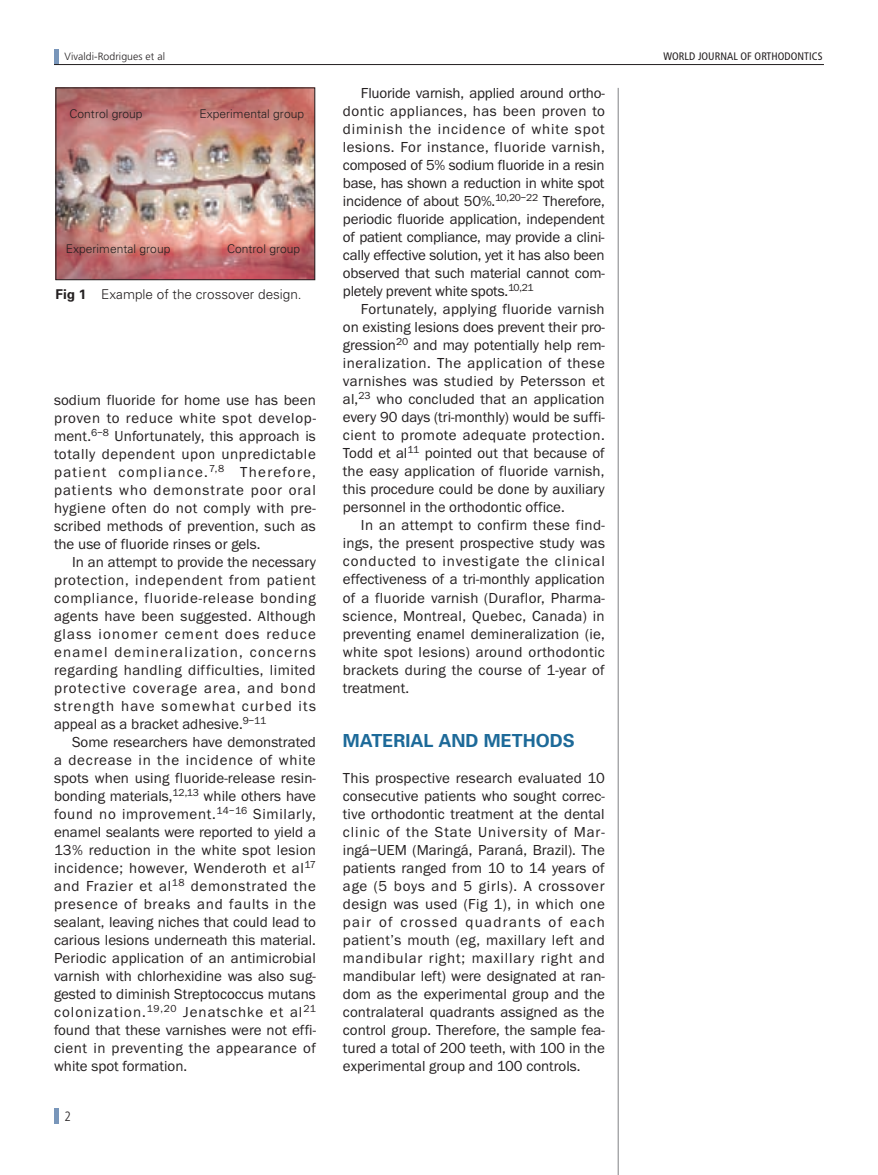
<style>
.page{position:relative;width:878px;height:1175px;background:#fff}
.page>*{position:absolute;margin:0;border:0;box-sizing:border-box;transform-origin:0 0}
.t1{font:700 18px "Univers";color:#1d6a99}
.t2{font:15px/18px "Franklin Gothic EF";color:#231f20;text-align:justify}
.t3{font:300 13.5px "Univers";color:#231f20}
.t4{font:300 condensed 13.5px "Frutiger";color:#231f20}
.t5{font:300 12px "Univers";letter-spacing:.005em;color:#231f20}
.t6{font:condensed 10.8px "Frutiger";letter-spacing:.005em;color:#231f20}
.t7{font:300 10.5px "Frutiger";letter-spacing:.005em;color:#231f20}
.s1{font-weight:700}
</style>
<div class="page">
<hr style="left:54px;top:50px;width:4px;height:15px;background:#7996ba">
<hr style="left:54px;top:64px;width:770px;height:1px;background:#231f20">
<hr style="left:54px;top:1108px;width:4px;height:16px;background:#7996ba">
<hr style="left:617px;top:88px;width:1px;height:1086px;background:#808285">
<img style="left:58px;top:89px;width:255px;height:189px">
<div style="left:56px;top:87px;width:259px;height:193px;border:1px solid #231f20"></div>
<p class="t7" style="left:65px;top:52px;width:102px">Vivaldi-Rodrigues et al</p>
<p class="t6" style="left:663px;top:52px;width:161px">WORLD JOURNAL OF ORTHODONTICS</p>
<p class="t5" style="left:69px;top:109px;width:75px">Control group</p>
<p class="t5" style="left:199px;top:109px;width:106px">Experimental group</p>
<p class="t5" style="left:66px;top:244px;width:106px">Experimental group</p>
<p class="t5" style="left:227px;top:244px;width:75px">Control group</p>
<p class="t3" style="left:56px;top:289px;width:248px"><span class="s1">Fig 1</span> Example of the crossover design.</p>
<p class="t2" style="left:54px;top:390px;width:263px">sodium fluoride for home use has been proven to reduce white spot develop&shy;ment.<sup>6–8</sup> Unfortunately, this approach is totally dependent upon unpredictable patient compliance.<sup>7,8</sup> Therefore, patients who demonstrate poor oral hygiene often do not comply with pre&shy;scribed methods of prevention, such as the use of fluoride rinses or gels.</p>
<p class="t2" style="left:54px;top:552px;width:263px;text-indent:18px">In an attempt to provide the necessary protection, independent from patient compliance, fluoride-release bonding agents have been suggested. Although glass ionomer cement does reduce enamel demineralization, concerns regarding handling difficulties, limited protective coverage area, and bond strength have somewhat curbed its appeal as a bracket adhesive.<sup>9–11</sup></p>
<p class="t2" style="left:54px;top:732px;width:263px;text-indent:18px">Some researchers have demonstrated a decrease in the incidence of white spots when using fluoride-release resin&shy;bonding materials,<sup>12,13</sup> while others have found no improvement.<sup>14–16</sup> Similarly, enamel sealants were reported to yield a 13% reduction in the white spot lesion incidence; however, Wenderoth et al<sup>17 </sup>and Frazier et al<sup>18</sup> demonstrated the presence of breaks and faults in the sealant, leaving niches that could lead to carious lesions underneath this material.<br>Periodic application of an antimicrobial varnish with chlorhexidine was also sug&shy;gested to diminish Streptococcus mutans colonization.<sup>19,20</sup> Jenatschke et al<sup>21 </sup>found that these varnishes were not effi&shy;cient in preventing the appearance of white spot formation.</p>
<p class="t4" style="left:64px;top:1111px;width:8px">2</p>
<p class="t2" style="left:343px;top:84px;width:263px;text-indent:18px">Fluoride varnish, applied around ortho&shy;dontic appliances, has been proven to diminish the incidence of white spot lesions. For instance, fluoride varnish, composed of 5% sodium fluoride in a resin base, has shown a reduction in white spot incidence of about 50%.<sup>10,20–22</sup> Therefore, periodic fluoride application, independent of patient compliance, may provide a clini&shy;cally effective solution, yet it has also been observed that such material cannot com&shy;pletely prevent white spots.<sup>10,21</sup></p>
<p class="t2" style="left:343px;top:300px;width:263px;text-indent:18px">Fortunately, applying fluoride varnish on existing lesions does prevent their pro&shy;gression<sup>20</sup> and may potentially help rem&shy;ineralization. The application of these varnishes was studied by Petersson et al,<sup>23</sup> who concluded that an application every 90 days (tri-monthly) would be suffi&shy;cient to promote adequate protection.<br>Todd et al<sup>11</sup> pointed out that because of the easy application of fluoride varnish, this procedure could be done by auxiliary personnel in the orthodontic office.</p>
<p class="t2" style="left:343px;top:516px;width:263px;text-indent:18px">In an attempt to confirm these find&shy;ings, the present prospective study was conducted to investigate the clinical effectiveness of a tri-monthly application of a fluoride varnish (Duraflor, Pharma&shy;science, Montreal, Quebec, Canada) in preventing enamel demineralization (ie, white spot lesions) around orthodontic brackets during the course of 1-year of treatment.</p>
<p class="t1" style="left:343px;top:733px;width:233px">MATERIAL AND METHODS</p>
<p class="t2" style="left:343px;top:768px;width:263px">This prospective research evaluated 10 consecutive patients who sought correc&shy;tive orthodontic treatment at the dental clinic of the State University of Mar&shy;ingá–UEM (Maringá, Paraná, Brazil). The patients ranged from 10 to 14 years of age (5 boys and 5 girls). A crossover design was used (Fig 1), in which one pair of crossed quadrants of each patient’s mouth (eg, maxillary left and mandibular right; maxillary right and mandibular left) were designated at ran&shy;dom as the experimental group and the contralateral quadrants assigned as the control group. Therefore, the sample fea&shy;tured a total of 200 teeth, with 100 in the experimental group and 100 controls.</p>
</div>
